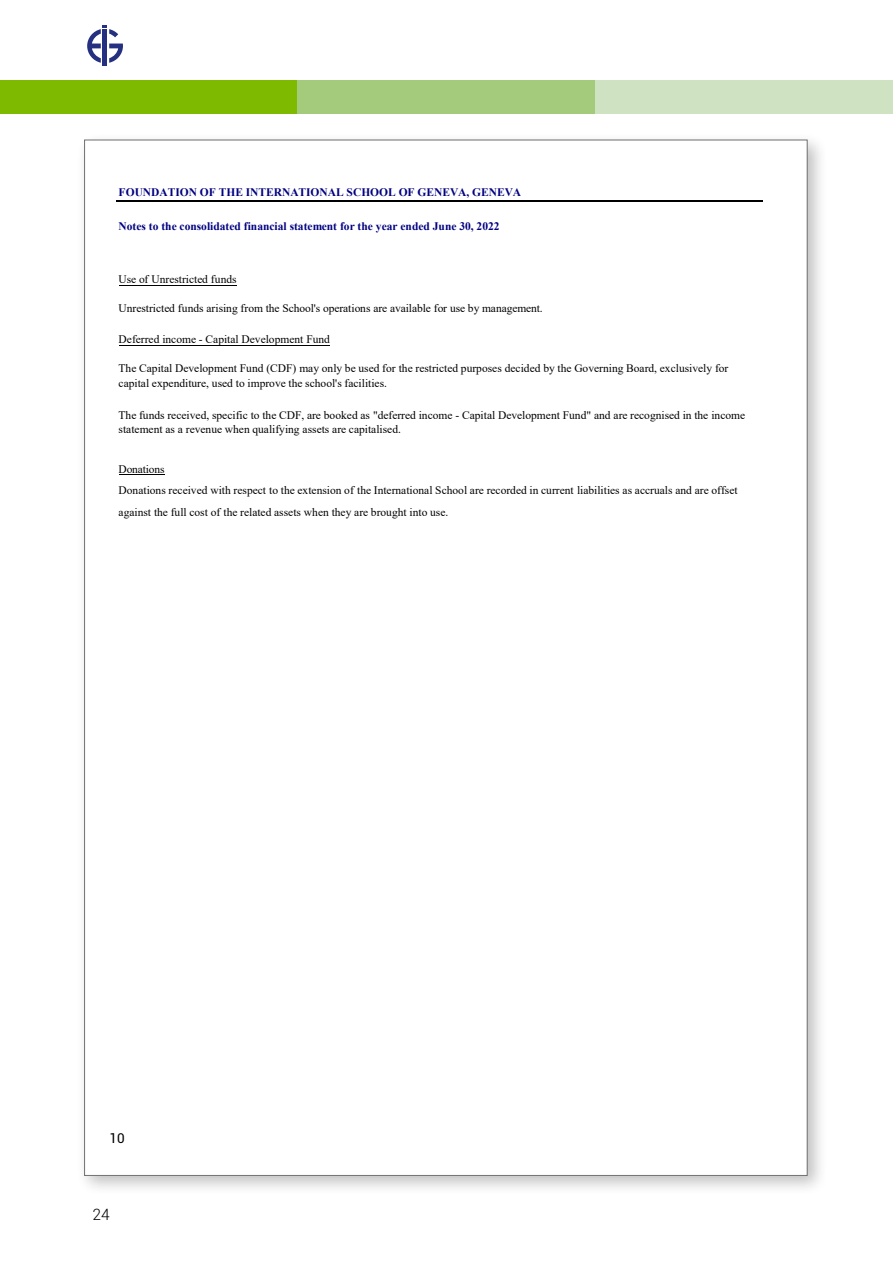
<style>
.page{position:relative;width:893px;height:1263px;background:#fff}
.page>*{position:absolute;margin:0;border:0;box-sizing:border-box;transform-origin:0 0}
.t1{font:300 15.6px "Roboto";color:#000}
.HTML_Address{font:13.5px "Roboto";color:#000}
.t2{font:11.55px/14.5px "Times New Roman";color:#000}
.t3{font:700 11.55px "Times New Roman";color:#000080}
</style>
<div class="page">
<div style="left:0;top:80px;width:298px;height:34px;background:#7ebb00"></div>
<div style="left:298px;top:80px;width:297px;height:34px;background:#a3cb7b"></div>
<div style="left:595px;top:80px;width:298px;height:34px;background:#cfe2c1"></div>
<div style="left:76px;top:131px;width:751px;height:1065px;background:#000;opacity:.25"></div>
<div style="left:85px;top:140px;width:722px;height:1035px;background:#fff"></div>
<hr style="left:117px;top:200px;width:646px;height:1px;background:#000">
<hr style="left:119px;top:285px;width:117px;height:1px;background:#000">
<hr style="left:119px;top:345px;width:211px;height:1px;background:#000">
<hr style="left:119px;top:474px;width:45px;height:1px;background:#000">
<svg style="left:87px;top:25px;width:36px;height:38px"></svg>
<div style="left:102px;top:29px;width:5px;height:37px;background:#253081"></div>
<p class="t3" style="left:119px;top:184px;width:404px">FOUNDATION OF THE INTERNATIONAL SCHOOL OF GENEVA, GENEVA</p>
<p class="t3" style="left:119px;top:218px;width:382px">Notes to the consolidated financial statement for the year ended June 30, 2022</p>
<p class="t2" style="left:119px;top:272px;width:120px">Use of Unrestricted funds</p>
<p class="t2" style="left:119px;top:301px;width:426px">Unrestricted funds arising from the School's operations are available for use by management.</p>
<p class="t2" style="left:119px;top:332px;width:213px">Deferred income - Capital Development Fund</p>
<p class="t2" style="left:119px;top:361px;width:611px">The Capital Development Fund (CDF) may only be used for the restricted purposes decided by the Governing Board, exclusively for capital expenditure, used to improve the school's facilities.</p>
<p class="t2" style="left:119px;top:407px;width:628px">The funds received, specific to the CDF, are booked as "deferred income - Capital Development Fund" and are recognised in the income statement as a revenue when qualifying assets are capitalised.</p>
<p class="t2" style="left:119px;top:457px;width:621px;line-height:21.8px">Donations<br>Donations received with respect to the extension of the International School are recorded in current liabilities as accruals and are offset against the full cost of the related assets when they are brought into use.</p>
<p class="HTML_Address" style="left:110px;top:1129px;width:17px">10</p>
<h1 class="t1" style="left:93px;top:1204px;width:19px">24</h1>
</div>
